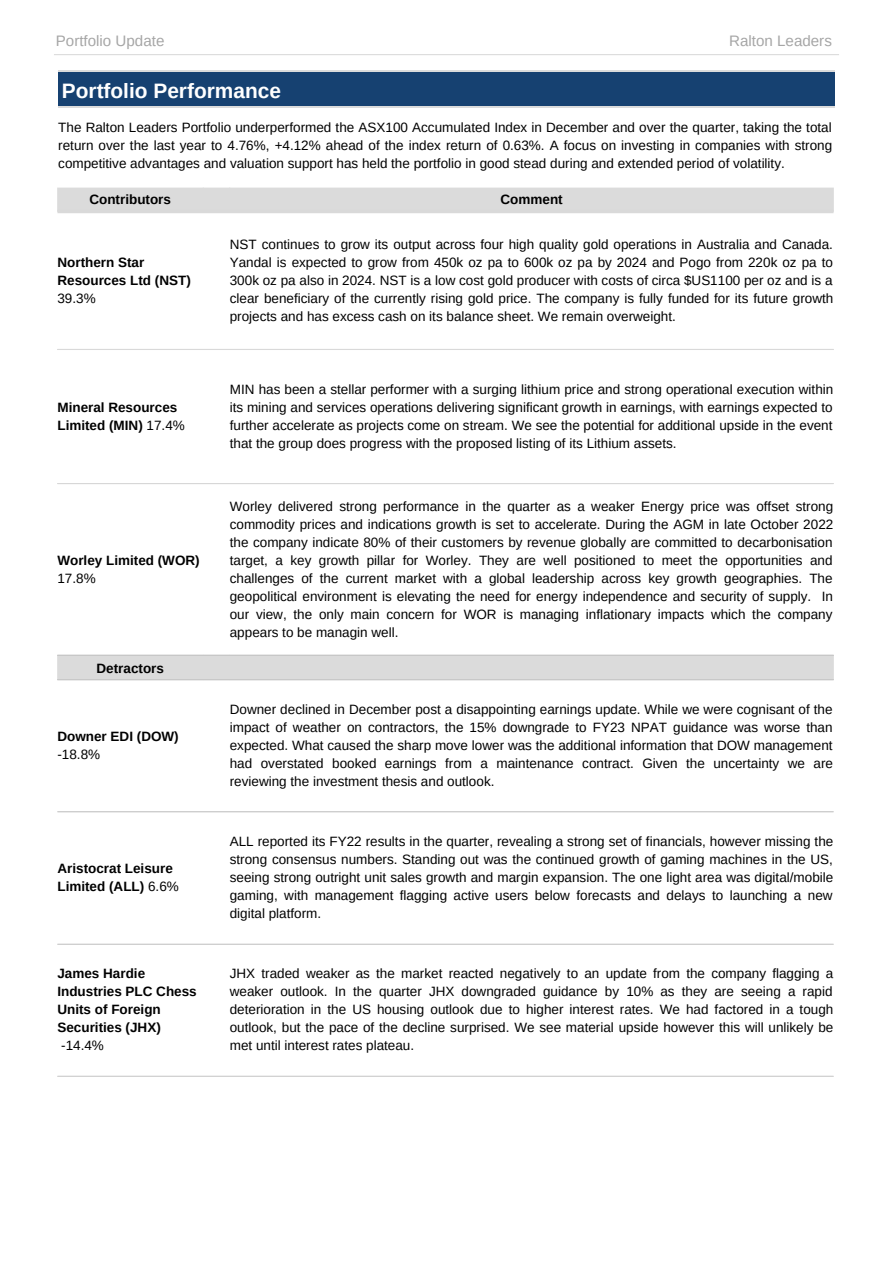
<style>
.page{position:relative;width:893px;height:1264px;background:#fff}
.page>*{position:absolute;margin:0;border:0;box-sizing:border-box;transform-origin:0 0}
.t1{font:700 20.85px "Arimo";color:#fff}
.t2{font:15.15px "Arimo";color:#a6a6a6}
.t3{font:13.5px/18px "Arimo";color:#000;text-align:justify}
.t4{font:700 13.5px/18px "Arimo";color:#000}
.s1{font-weight:400}
</style>
<div class="page">
<svg style="left:57px;top:188px;width:776px;height:491px"></svg>
<hr style="left:57px;top:349px;width:776px;height:1px;background:#d9d9d9">
<hr style="left:57px;top:483px;width:776px;height:1px;background:#d9d9d9">
<hr style="left:57px;top:654px;width:776px;height:1px;background:#d9d9d9">
<hr style="left:57px;top:679px;width:776px;height:1px;background:#d9d9d9">
<hr style="left:57px;top:811px;width:776px;height:1px;background:#d9d9d9">
<hr style="left:57px;top:943px;width:776px;height:1px;background:#d9d9d9">
<hr style="left:57px;top:1075px;width:776px;height:1px;background:#d9d9d9">
<hr style="left:57px;top:210px;width:776px;height:3px;background:#d9d9d9">
<div style="left:58px;top:71px;width:372px;height:36px;background:#164171"></div>
<hr style="left:58px;top:71px;width:372px;height:1px;background:#dbdbdb">
<hr style="left:58px;top:106px;width:372px;height:1px;background:#dbdbdb">
<div style="left:462px;top:71px;width:372px;height:36px;background:#164171"></div>
<hr style="left:462px;top:71px;width:372px;height:1px;background:#dbdbdb">
<hr style="left:462px;top:106px;width:372px;height:1px;background:#dbdbdb">
<div style="left:315px;top:71px;width:372px;height:36px;background:#164171"></div>
<hr style="left:315px;top:71px;width:372px;height:1px;background:#dbdbdb">
<hr style="left:315px;top:106px;width:372px;height:1px;background:#dbdbdb">
<hr style="left:54px;top:54px;width:785px;height:1px;background:#dbdbdb">
<p class="t2" style="left:56px;top:32px;width:110px">Portfolio Update</p>
<p class="t2" style="left:729px;top:32px;width:104px">Ralton Leaders</p>
<h1 class="t1" style="left:62px;top:79px;width:220px">Portfolio Performance</h1>
<p class="t3" style="left:58px;top:118px;width:775px">The Ralton Leaders Portfolio underperformed the ASX100 Accumulated Index in December and over the quarter, taking the total return over the last year to 4.76%, +4.12% ahead of the index return of 0.63%. A focus on investing in companies with strong competitive advantages and valuation support has held the portfolio in good stead during and extended period of volatility.</p>
<p class="t4" style="left:89px;top:190px;width:83px">Contributors</p>
<p class="t4" style="left:500px;top:190px;width:64px">Comment</p>
<p class="t4" style="left:57px;top:253px;width:135px">Northern Star<br>Resources Ltd (NST)</p>
<p class="t3" style="left:57px;top:289px;width:40px">39.3%</p>
<p class="t4" style="left:57px;top:398px;width:129px">Mineral Resources<br>Limited (MIN) <span class="s1">17.4%</span></p>
<p class="t4" style="left:57px;top:551px;width:144px">Worley Limited (WOR)</p>
<p class="t3" style="left:57px;top:569px;width:40px">17.8%</p>
<p class="t4" style="left:96px;top:659px;width:69px">Detractors</p>
<p class="t4" style="left:57px;top:727px;width:123px">Downer EDI (DOW)</p>
<p class="t3" style="left:57px;top:745px;width:44px">-18.8%</p>
<p class="t4" style="left:57px;top:859px;width:123px">Aristocrat Leisure<br>Limited (ALL) <span class="s1">6.6%</span></p>
<p class="t4" style="left:57px;top:964px;width:141px">James Hardie<br>Industries PLC Chess<br>Units of Foreign<br>Securities (JHX)</p>
<p class="t3" style="left:61px;top:1036px;width:44px">-14.4%</p>
<p class="t3" style="left:230px;top:235px;width:605px">NST continues to grow its output across four high quality gold operations in Australia and Canada.<br>Yandal is expected to grow from 450k oz pa to 600k oz pa by 2024 and Pogo from 220k oz pa to 300k oz pa also in 2024. NST is a low cost gold producer with costs of circa $US1100 per oz and is a clear beneficiary of the currently rising gold price. The company is fully funded for its future growth projects and has excess cash on its balance sheet. We remain overweight.</p>
<p class="t3" style="left:230px;top:380px;width:605px">MIN has been a stellar performer with a surging lithium price and strong operational execution within its mining and services operations delivering significant growth in earnings, with earnings expected to further accelerate as projects come on stream. We see the potential for additional upside in the event that the group does progress with the proposed listing of its Lithium assets.</p>
<p class="t3" style="left:230px;top:497px;width:605px">Worley delivered strong performance in the quarter as a weaker Energy price was offset strong commodity prices and indications growth is set to accelerate. During the AGM in late October 2022 the company indicate 80% of their customers by revenue globally are committed to decarbonisation target, a key growth pillar for Worley. They are well positioned to meet the opportunities and challenges of the current market with a global leadership across key growth geographies. The geopolitical environment is elevating the need for energy independence and security of supply. In our view, the only main concern for WOR is managing inflationary impacts which the company appears to be managin well.</p>
<p class="t3" style="left:230px;top:700px;width:604px">Downer declined in December post a disappointing earnings update. While we were cognisant of the impact of weather on contractors, the 15% downgrade to FY23 NPAT guidance was worse than expected. What caused the sharp move lower was the additional information that DOW management had overstated booked earnings from a maintenance contract. Given the uncertainty we are reviewing the investment thesis and outlook.</p>
<p class="t3" style="left:230px;top:832px;width:605px">ALL reported its FY22 results in the quarter, revealing a strong set of financials, however missing the strong consensus numbers. Standing out was the continued growth of gaming machines in the US, seeing strong outright unit sales growth and margin expansion. The one light area was digital/mobile gaming, with management flagging active users below forecasts and delays to launching a new digital platform.</p>
<p class="t3" style="left:230px;top:964px;width:605px">JHX traded weaker as the market reacted negatively to an update from the company flagging a weaker outlook. In the quarter JHX downgraded guidance by 10% as they are seeing a rapid deterioration in the US housing outlook due to higher interest rates. We had factored in a tough outlook, but the pace of the decline surprised. We see material upside however this will unlikely be met until interest rates plateau.</p>
</div>
